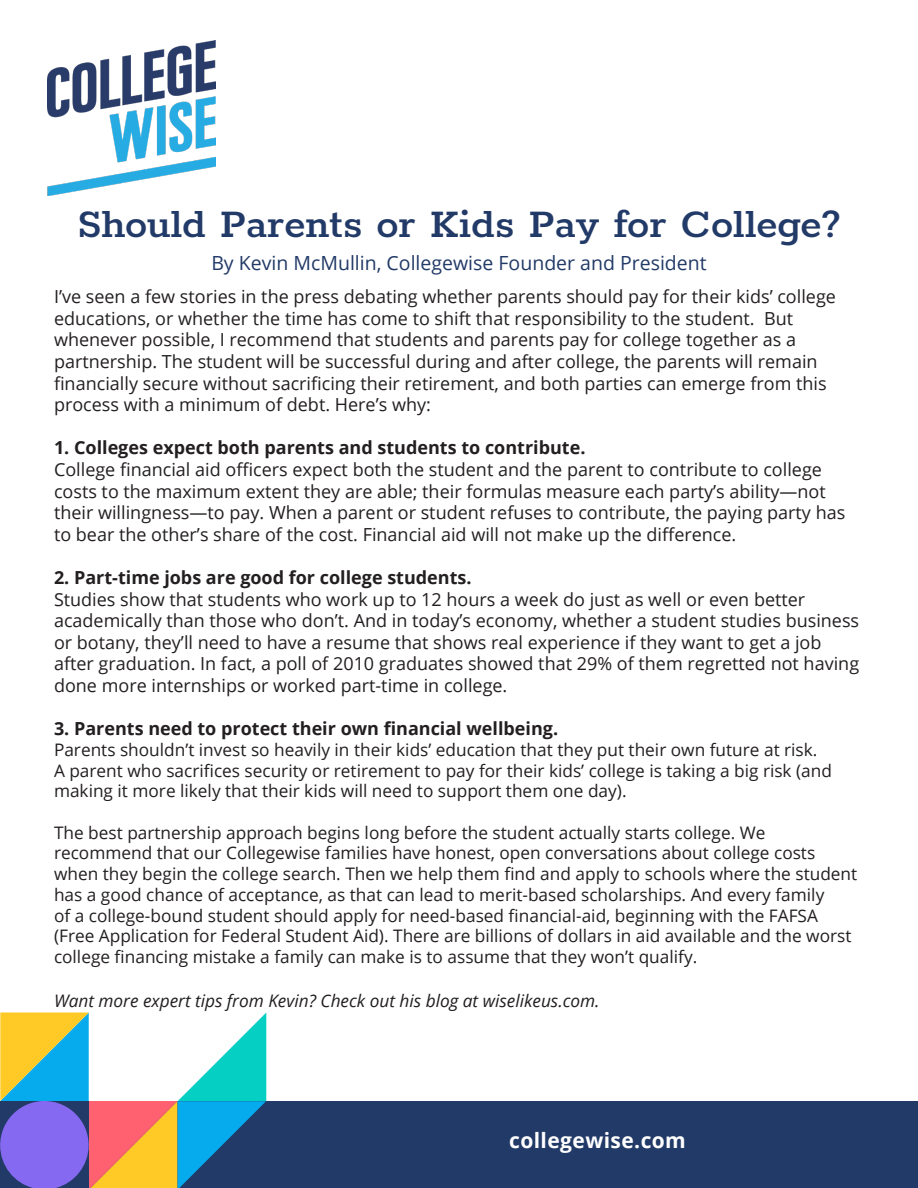
<style>
.page{position:relative;width:918px;height:1188px;background:#fff}
.page>*{position:absolute;margin:0;border:0;box-sizing:border-box;transform-origin:0 0}
.t1{font:600 45px "Rokkitt";color:#223a67}
.t2{font:700 21px "Open Sans";letter-spacing:.02em;color:#fff}
.t3{font:19.5px "Open Sans";color:#223a67}
.t4{font:18px/21.6px "Open Sans";color:#231f20}
.t5{font:700 18px "Open Sans";color:#231f20}
.t6{font:17.25px/20.7px "Open Sans";color:#231f20}
.t7{font:italic 17.25px "Open Sans";color:#231f20}
</style>
<div class="page">
<div style="left:0;top:1101px;width:918px;height:87px;background:#223a67"></div>
<svg style="left:0;top:1012px;width:266px;height:176px"></svg>
<img style="left:48px;top:40px;width:168px;height:156px">
<p class="t1" style="left:77px;top:193px;width:765px">Should Parents or Kids Pay for College?</p>
<p class="t3" style="left:211px;top:250px;width:497px">By Kevin McMullin, Collegewise Founder and President</p>
<p class="t4" style="left:54px;top:285px;width:784px">I’ve seen a few stories in the press debating whether parents should pay for their kids’ college educations, or whether the time has come to shift that responsibility to the student. But whenever possible, I recommend that students and parents pay for college together as a partnership. The student will be successful during and after college, the parents will remain financially secure without sacrificing their retirement, and both parties can emerge from this process with a minimum of debt. Here’s why:</p>
<p class="t5" style="left:54px;top:435px;width:533px">1. Colleges expect both parents and students to contribute.</p>
<p class="t4" style="left:54px;top:458px;width:793px">College financial aid officers expect both the student and the parent to contribute to college costs to the maximum extent they are able; their formulas measure each party’s ability—not their willingness—to pay. When a parent or student refuses to contribute, the paying party has to bear the other’s share of the cost. Financial aid will not make up the difference.</p>
<p class="t5" style="left:54px;top:565px;width:419px">2. Part-time jobs are good for college students.</p>
<p class="t4" style="left:54px;top:588px;width:807px">Studies show that students who work up to 12 hours a week do just as well or even better academically than those who don’t. And in today’s economy, whether a student studies business or botany, they’ll need to have a resume that shows real experience if they want to get a job after graduation. In fact, a poll of 2010 graduates showed that 29% of them regretted not having done more internships or worked part-time in college.</p>
<p class="t5" style="left:54px;top:716px;width:506px">3. Parents need to protect their own financial wellbeing.</p>
<p class="t6" style="left:54px;top:739px;width:780px">Parents shouldn’t invest so heavily in their kids’ education that they put their own future at risk.<br>A parent who sacrifices security or retirement to pay for their kids’ college is taking a big risk (and making it more likely that their kids will need to support them one day).</p>
<p class="t6" style="left:54px;top:822px;width:805px">The best partnership approach begins long before the student actually starts college. We recommend that our Collegewise families have honest, open conversations about college costs when they begin the college search. Then we help them find and apply to schools where the student has a good chance of acceptance, as that can lead to merit-based scholarships. And every family<br>of a college-bound student should apply for need-based financial-aid, beginning with the FAFSA (Free Application for Federal Student Aid). There are billions of dollars in aid available and the worst college financing mistake a family can make is to assume that they won’t qualify.</p>
<p class="t7" style="left:54px;top:989px;width:547px">Want more expert tips from Kevin? Check out his blog at wiselikeus.com.</p>
<p class="t2" style="left:509px;top:1126px;width:178px">collegewise.com</p>
</div>
